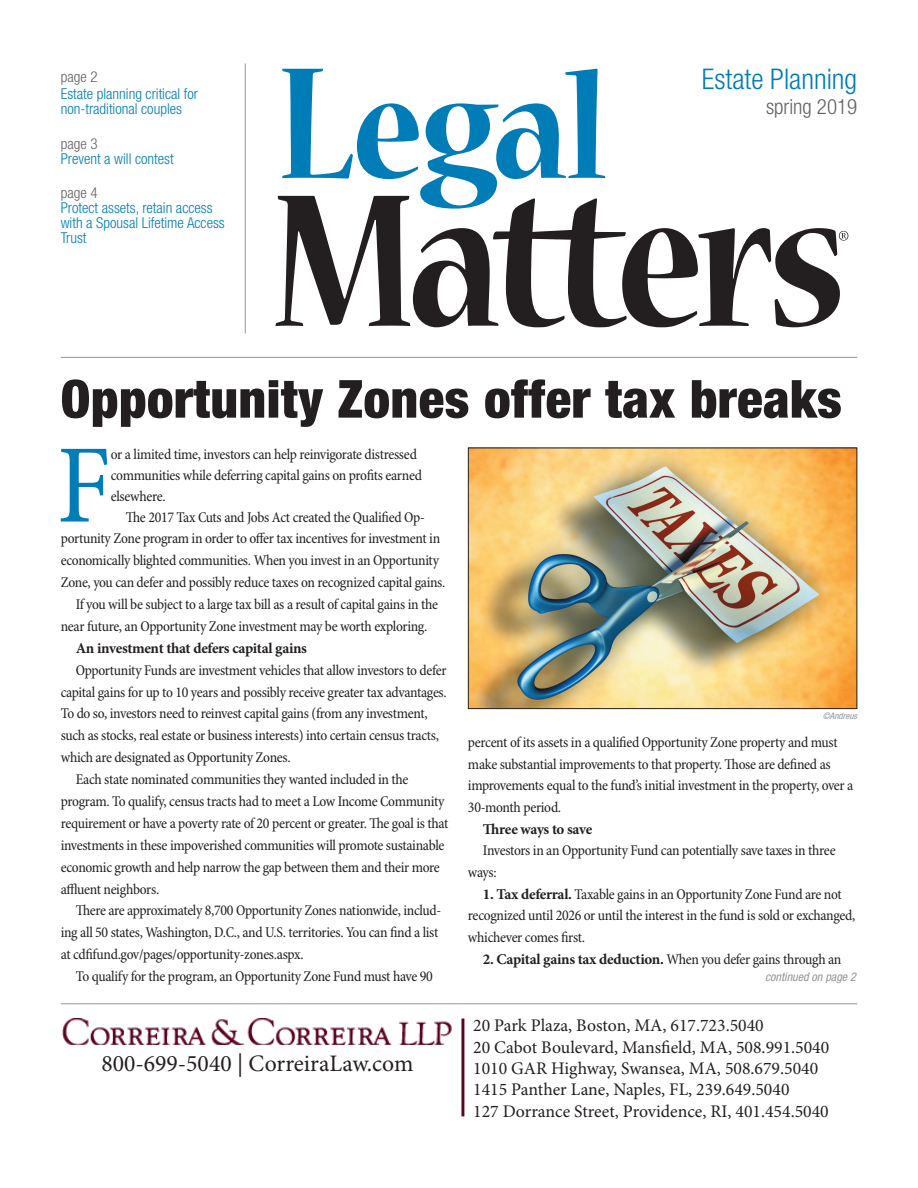
<style>
.page{position:relative;width:918px;height:1188px;background:#fff}
.page>*{position:absolute;margin:0;border:0;box-sizing:border-box;transform-origin:0 0}
.t1{font:condensed 113.1px "Minion Pro";color:#007cb6}
.t2{font:900 condensed 52.5px "Helvetica Neue LT Std";letter-spacing:.01em;color:#231f20}
.t3{font:300 condensed 28.5px "Helvetica Neue LT Std";color:#007cb6}
.t4{font:23.7px "Minion Pro";color:#231f20}
.t5{font:300 condensed 21px "Helvetica Neue LT Std";color:#636366}
.t6{font:17.7px/21.3px "Minion Pro";color:#231f20}
.t7{font:condensed 15px/21.6px "Minion Pro";letter-spacing:-.025em;color:#231f20}
.t8{font:300 condensed 15px/15px "Helvetica Neue LT Std";color:#007cb6}
.t9{font:700 15px "Minion Pro";letter-spacing:-.02em;color:#231f20}
.t10{font:300 condensed 15px "Helvetica Neue LT Std";color:#636366}
.t11{font:italic condensed 12px "Helvetica Neue LT Std";color:#939598}
.t12{font:italic condensed 9px "Helvetica Neue LT Std";color:#939598}
.s1{font-weight:700;font-stretch:normal}
.s2{font-weight:400;font-stretch:condensed}
</style>
<div class="page">
<hr style="left:245px;top:63px;width:1px;height:270px;background:#939598">
<hr style="left:61px;top:357px;width:796px;height:1px;background:#939598">
<hr style="left:61px;top:1003px;width:796px;height:1px;background:#939598">
<svg style="left:276px;top:196px;width:572px;height:131px"></svg>
<svg style="left:282px;top:69px;width:323px;height:140px"></svg>
<img style="left:470px;top:450px;width:385px;height:257px">
<div style="left:468px;top:448px;width:389px;height:261px;border:1px solid #231f20"></div>
<img style="left:62px;top:1019px;width:390px;height:26px">
<hr style="left:461px;top:1019px;width:3px;height:97px;background:#5b0420">
<p class="t10" style="left:61px;top:68px;width:38px">page 2</p>
<p class="t8" style="left:61px;top:86px;width:139px">Estate planning critical for non-traditional couples</p>
<p class="t10" style="left:61px;top:135px;width:38px">page 3</p>
<p class="t8" style="left:61px;top:151px;width:114px">Prevent a will contest</p>
<p class="t10" style="left:61px;top:184px;width:38px">page 4</p>
<p class="t8" style="left:61px;top:200px;width:166px">Protect assets, retain access with a Spousal Lifetime Access<br>Trust</p>
<h3 class="t3" style="left:702px;top:63px;width:157px">Estate Planning</h3>
<h3 class="t5" style="left:766px;top:95px;width:93px">spring 2019</h3>
<h2 class="t2" style="left:61px;top:367px;width:783px">Opportunity Zones offer tax breaks</h2>
<h1 class="t1" style="left:57px;top:418px;width:56px">F</h1>
<p class="t7" style="left:111px;top:444px;width:313px;line-height:21px">or a limited time, investors can help reinvigorate distressed communities while deferring capital gains on profits earned elsewhere.</p>
<p class="t7" style="left:126px;top:507px;width:301px">The 2017 Tax Cuts a nd Jobs Act created the Qualified Op-</p>
<p class="t7" style="left:61px;top:528px;width:381px">portunity Zone program in order to offer tax incentives for investment in</p>
<p class="t7" style="left:61px;top:550px;width:380px">economically blighted communities. When you invest in an Opportunity</p>
<p class="t7" style="left:61px;top:572px;width:386px">Zone, you can defer and possibly reduce taxes on recognized capital gains.</p>
<p class="t7" style="left:76px;top:594px;width:364px">If you will be subject to a large tax bill as a result of capital gains in the</p>
<p class="t7" style="left:61px;top:616px;width:368px">near future, an Opportunity Zone investment may be worth exploring.</p>
<p class="t9" style="left:76px;top:637px;width:233px">An investment that defers capital gains</p>
<p class="t7" style="left:76px;top:660px;width:372px">Opportunity Funds are investment vehicles that allow investors to defer</p>
<p class="t7" style="left:61px;top:682px;width:388px">capital gains for up to 10 years and possibly receive greater tax advantages.</p>
<p class="t7" style="left:61px;top:703px;width:368px">To do so, investors need to reinvest capital gains (from any investment,</p>
<p class="t7" style="left:61px;top:725px;width:380px">such as stocks, real estate or business interests) into certain census tracts,</p>
<p class="t7" style="left:61px;top:747px;width:231px">which are designated as Opportunity Zones.</p>
<p class="t7" style="left:76px;top:769px;width:334px">Each state nominated communities they wanted included in the</p>
<p class="t7" style="left:61px;top:791px;width:385px">program. To qualify, census tracts had to meet a Low Income Community</p>
<p class="t7" style="left:61px;top:813px;width:389px">requirement or have a poverty rate of 20 percent or greater. The goal is that</p>
<p class="t7" style="left:61px;top:835px;width:385px">investments in these impoverished communities will promote sustainable</p>
<p class="t7" style="left:61px;top:857px;width:381px">economic growth and help narrow the gap between them and their more</p>
<p class="t7" style="left:61px;top:879px;width:100px">affluent neighbors.</p>
<p class="t7" style="left:76px;top:900px;width:367px">There are approximately 8,700 Opportunity Zones nationwide, includ-</p>
<p class="t7" style="left:61px;top:922px;width:379px">ing all 50 states, Washington, D.C., and U.S. territories. You can find a list</p>
<p class="t7" style="left:61px;top:944px;width:244px">at cdfifund.gov/pages/opportunity-zones.aspx.</p>
<p class="t7" style="left:76px;top:966px;width:359px">To qualify for the program, an Opportunity Zone Fund must have 90</p>
<p class="t12" style="left:823px;top:710px;width:36px">©Andreus</p>
<p class="t7" style="left:468px;top:732px;width:387px">percent of its assets in a qualified Opportunity Zone property and must make substantial improvements to that property. Those are defined as improvements equal to the fund’s initial investment in the property, over a 30-month period.</p>
<p class="t9" style="left:483px;top:818px;width:111px">Three ways to save</p>
<p class="t7" style="left:468px;top:840px;width:369px;text-indent:15px">Investors in an Opportunity Fund can potentially save taxes in three ways:</p>
<p class="t7" style="left:468px;top:884px;width:389px;text-indent:15px"><span class="s1">1. Tax deferral.</span> Taxable gains in an Opportunity Zone Fund are not recognized until 2026 or until the interest in the fund is sold or exchanged, whichever comes first.</p>
<p class="t9" style="left:483px;top:948px;width:360px">2. Capital gains tax deduction. <span class="s2">When you defer gains through an</span></p>
<p class="t11" style="left:765px;top:970px;width:92px">continued on page 2</p>
<h3 class="t4" style="left:101px;top:1050px;width:314px">800-699-5040 | CorreiraLaw.com</h3>
<p class="t6" style="left:473px;top:1016px;width:358px">20 Park Plaza, Boston, MA, 617.723.5040<br>20 Cabot Boulevard, Mansfield, MA, 508.991.5040<br>1010 GAR Highway, Swansea, MA, 508.679.5040<br>1415 Panther Lane, Naples, FL, 239.649.5040<br>127 Dorrance Street, Providence, RI, 401.454.5040</p>
</div>
